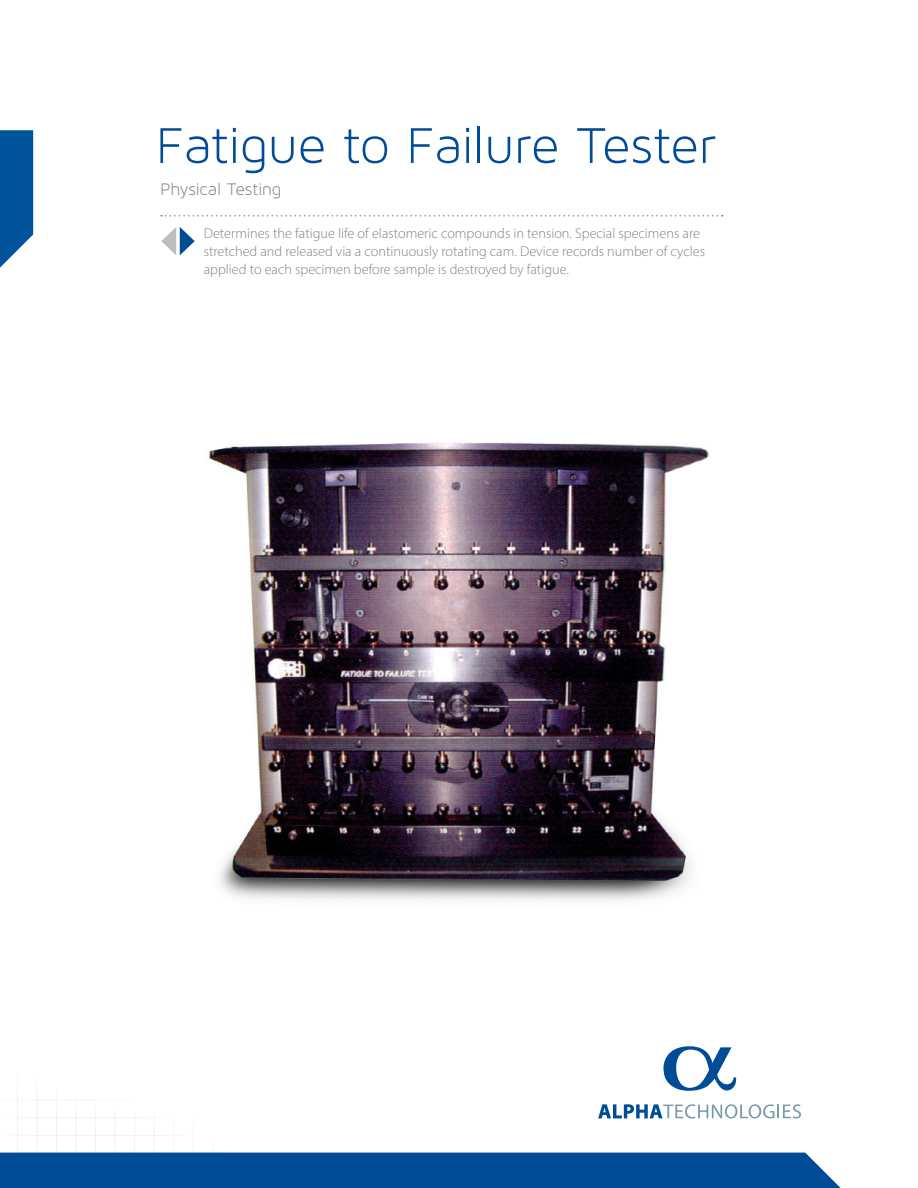
<style>
.page{position:relative;width:918px;height:1188px;background:#fff}
.page>*{position:absolute;margin:0;border:0;box-sizing:border-box;transform-origin:0 0}
.t1{font:54px "Maven Pro Light 300";letter-spacing:-.01em;color:#004c97}
.t2{font:18px "Maven Pro Light 300";letter-spacing:-.01em;color:#808285}
.t3{font:300 14.25px/18px "Myriad Pro";color:#808285}
</style>
<div class="page">
<img style="left:56px;top:1099px;width:1px;height:54px">
<img style="left:17px;top:1091px;width:1px;height:62px">
<img style="left:134px;top:1117px;width:1px;height:36px">
<img style="left:95px;top:1117px;width:1px;height:36px">
<img style="left:36px;top:1135px;width:139px;height:1px">
<svg style="left:0;top:130px;width:33px;height:138px;background:#1f69a8"></svg>
<div style="left:0;top:1153px;width:841px;height:35px;background:#004c97"></div>
<svg style="left:598px;top:1104px;width:203px;height:14px"></svg>
<svg style="left:664px;top:1046px;width:72px;height:45px"></svg>
<svg style="left:161px;top:215px;width:562px;height:2px"></svg>
<svg style="left:161px;top:227px;width:34px;height:28px"></svg>
<img style="left:207px;top:442px;width:502px;height:459px">
<p class="t1" style="left:156px;top:116px;width:561px">Fatigue to Failure Tester</p>
<p class="t2" style="left:160px;top:179px;width:122px">Physical Testing</p>
<p class="t3" style="left:204px;top:224px;width:503px">Determines the fatigue life of elastomeric compounds in tension. Special specimens are stretched and released via a continuously rotating cam. Device records number of cycles applied to each specimen before sample is destroyed by fatigue.</p>
</div>
